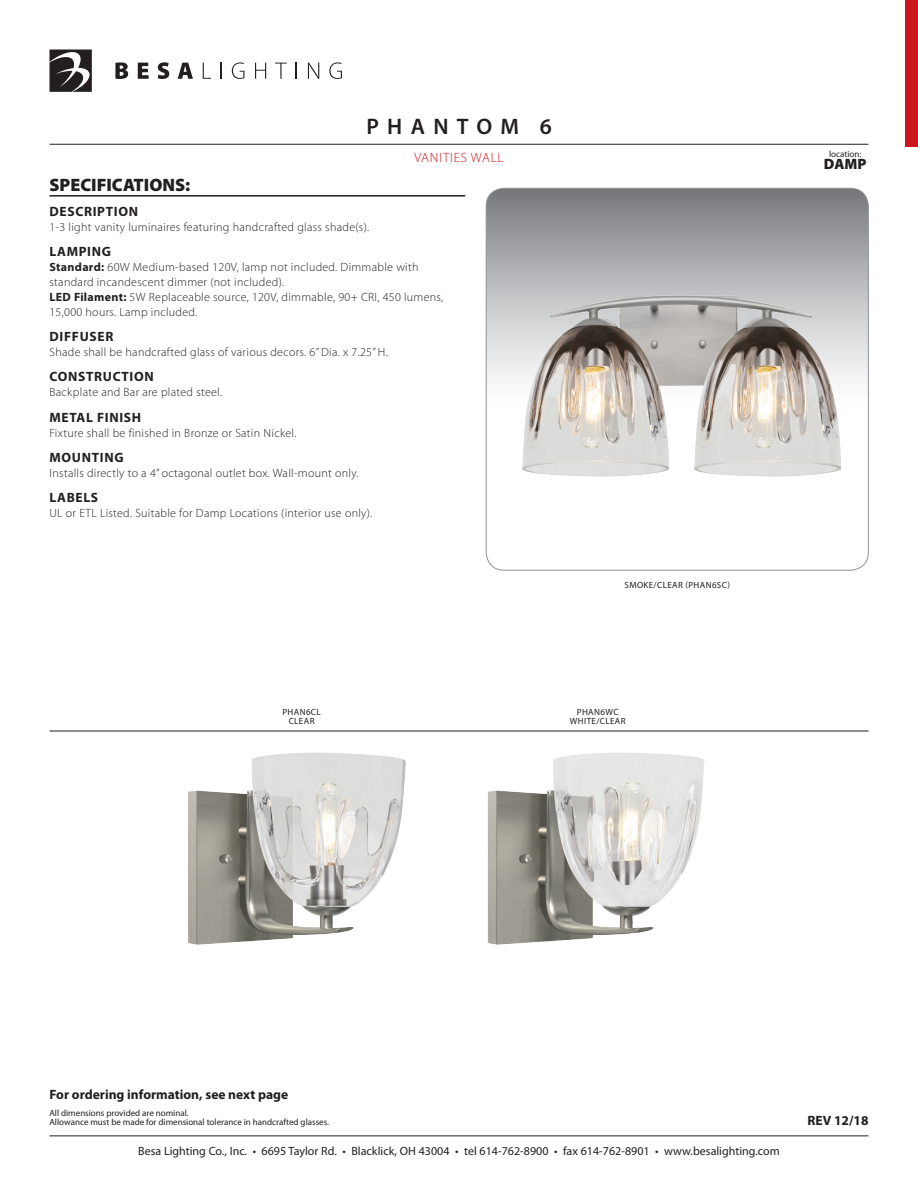
<style>
.page{position:relative;width:918px;height:1188px;background:#fff}
.page>*{position:absolute;margin:0;border:0;box-sizing:border-box;transform-origin:0 0}
.t1{font:600 22.5px "Myriad Pro";letter-spacing:.37em;color:#231f20}
.t2{font:900 18px "Myriad Pro";color:#231f20}
.t3{font:900 15px "Myriad Pro";color:#231f20}
.t4{font:700 13.5px "Myriad Pro";letter-spacing:.05em;color:#231f20}
.t5{font:700 13.5px "Myriad Pro";color:#231f20}
.t6{font:300 13.5px "Myriad Pro";letter-spacing:.06em;color:#cd151d}
.t7{font:300 12px/15px "Myriad Pro";letter-spacing:.025em;color:#231f20}
.t8{font:12px "Myriad Pro";color:#231f20}
.t9{font:9px/9px "Myriad Pro";color:#231f20}
.t10{font:9px/9px "Myriad Pro";letter-spacing:.045em;color:#231f20;text-align:center}
.s1{font-weight:700}
</style>
<div class="page">
<hr style="left:50px;top:1136px;width:818px;height:1px;background:#231f20">
<svg style="left:115px;top:62px;width:13px;height:17px"></svg>
<svg style="left:138px;top:63px;width:11px;height:16px"></svg>
<svg style="left:158px;top:62px;width:11px;height:17px"></svg>
<svg style="left:178px;top:63px;width:15px;height:16px"></svg>
<svg style="left:203px;top:63px;width:8px;height:16px"></svg>
<svg style="left:221px;top:63px;width:1px;height:16px"></svg>
<svg style="left:232px;top:62px;width:12px;height:17px"></svg>
<svg style="left:255px;top:63px;width:11px;height:16px"></svg>
<svg style="left:275px;top:63px;width:12px;height:16px"></svg>
<svg style="left:296px;top:63px;width:1px;height:16px"></svg>
<svg style="left:308px;top:63px;width:11px;height:16px"></svg>
<svg style="left:329px;top:62px;width:13px;height:17px"></svg>
<svg style="left:50px;top:50px;width:42px;height:42px"></svg>
<hr style="left:50px;top:144px;width:818px;height:1px;background:#231f20">
<div style="left:905px;top:1px;width:13px;height:146px;background:#cd151d"></div>
<svg style="left:486px;top:188px;width:382px;height:382px"></svg>
<hr style="left:50px;top:195px;width:415px;height:2px;background:#231f20">
<hr style="left:50px;top:731px;width:819px;height:1px;background:#231f20">
<img style="left:485px;top:256px;width:376px;height:247px">
<img style="left:188px;top:752px;width:218px;height:193px">
<img style="left:487px;top:752px;width:218px;height:193px">
<h1 class="t1" style="left:366px;top:113px;width:187px">PHANTOM 6</h1>
<p class="t6" style="left:414px;top:149px;width:91px">Vanities wall</p>
<p class="t9" style="left:829px;top:149px;width:34px">location:</p>
<p class="t3" style="left:824px;top:154px;width:44px">DAMP</p>
<h2 class="t2" style="left:50px;top:172px;width:142px">SPECIFICATIONS:</h2>
<p class="t4" style="left:50px;top:202px;width:90px">DESCRIPTION</p>
<p class="t7" style="left:50px;top:219px;width:321px">1-3 light vanity luminaires featuring handcrafted glass shade(s).</p>
<p class="t4" style="left:50px;top:243px;width:63px">LAMPING</p>
<p class="t7" style="left:50px;top:259px;width:395px"><span class="s1">Standard:</span> 60W Medium-based 120V, lamp not included. Dimmable with standard incandescent dimmer (not included).<br><span class="s1">LED Filament:</span> 5W Replaceable source, 120V, dimmable, 90+ CRI, 450 lumens, 15,000 hours. Lamp included.</p>
<p class="t4" style="left:50px;top:328px;width:65px">DIFFUSER</p>
<p class="t7" style="left:50px;top:345px;width:340px">Shade shall be handcrafted glass of various decors. 6” Dia. x 7.25” H.</p>
<p class="t4" style="left:50px;top:368px;width:106px">CONSTRUCTION</p>
<p class="t7" style="left:50px;top:385px;width:174px">Backplate and Bar are plated steel.</p>
<p class="t4" style="left:50px;top:408px;width:93px">METAL FINISH</p>
<p class="t7" style="left:50px;top:425px;width:248px">Fixture shall be finished in Bronze or Satin Nickel.</p>
<p class="t4" style="left:50px;top:448px;width:76px">MOUNTING</p>
<p class="t7" style="left:50px;top:465px;width:311px">Installs directly to a 4” octagonal outlet box. Wall-mount only.</p>
<p class="t4" style="left:50px;top:489px;width:50px">LABELS</p>
<p class="t7" style="left:50px;top:505px;width:324px">UL or ETL Listed. Suitable for Damp Locations (interior use only).</p>
<p class="t10" style="left:625px;top:580px;width:107px">smoke/clear (Phan6sc)</p>
<p class="t10" style="left:282px;top:708px;width:40px">phan6cl clear</p>
<p class="t9" style="left:577px;top:708px;width:12px">PHAN</p>
<p class="t10" style="left:570px;top:708px;width:57px;text-align:left;text-indent:31px">6WC white/clear</p>
<p class="t5" style="left:50px;top:1086px;width:240px">For ordering information, see next page</p>
<p class="t9" style="left:50px;top:1108px;width:281px">All dimensions provided are nominal.<br>Allowance must be made for dimensional tolerance in handcrafted glasses.</p>
<p class="t8" style="left:138px;top:1144px;width:643px">Besa Lighting Co., Inc. • 6695 Taylor Rd. • Blacklick, OH 43004 • tel 614-762-8900 • fax 614-762-8901 • www.besalighting.com</p>
<p class="t4" style="left:807px;top:1112px;width:63px">REV 12/18</p>
</div>
